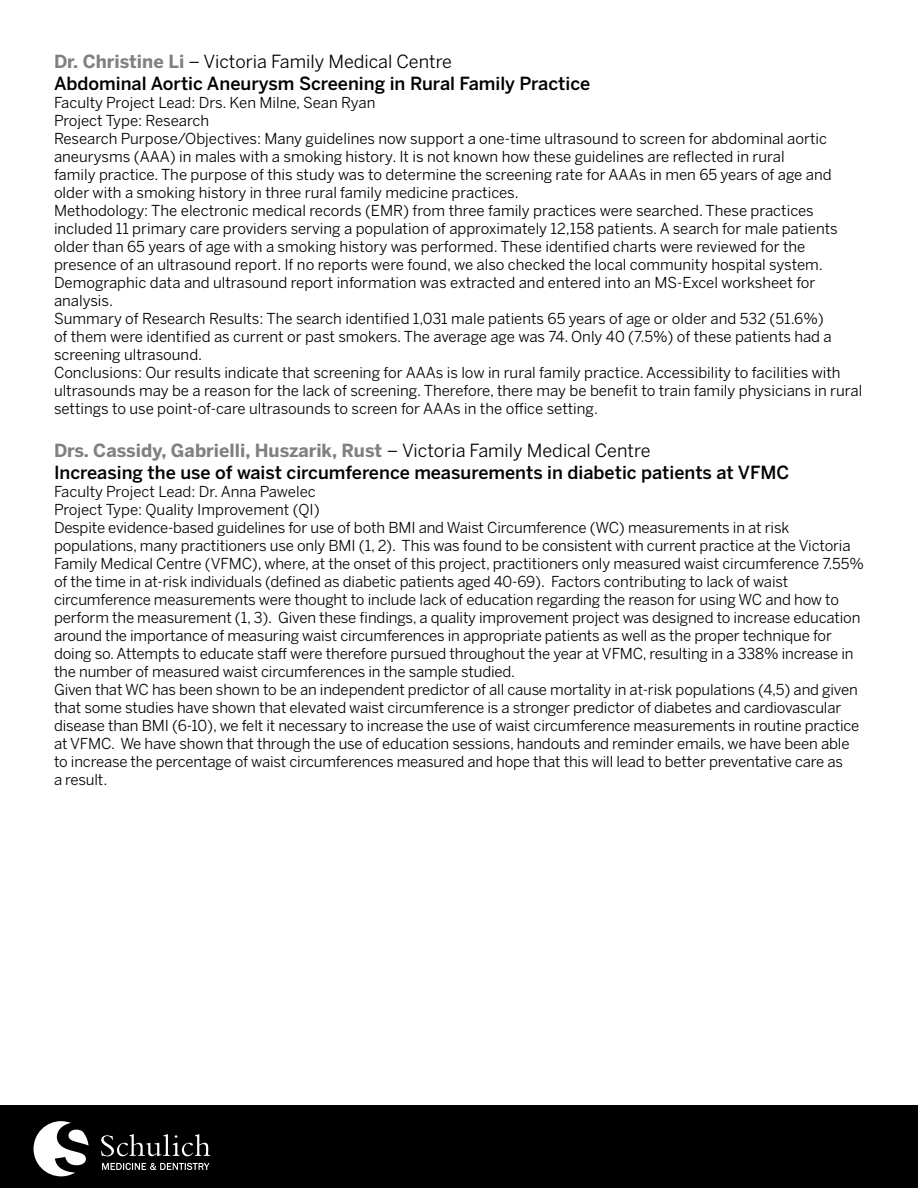
<style>
.page{position:relative;width:918px;height:1188px;background:#fff}
.page>*{position:absolute;margin:0;border:0;box-sizing:border-box;transform-origin:0 0}
.t1{font:500 18px/21.6px "Benton Sans";color:#020403}
.t2{font:500 18px/21.6px "Benton Sans";color:#000}
.t3{font:15px/18px "Benton Sans";letter-spacing:-.01em;color:#020403}
.t4{font:15px/18px "Benton Sans";color:#000}
.s1{font-weight:700;color:#807f83}
.s2{font-weight:400}
.s3{color:#000101}
</style>
<div class="page">
<div style="left:0;top:1105px;width:918px;height:83px;background:#000"></div>
<svg style="left:34px;top:1121px;width:55px;height:55px"></svg>
<svg style="left:101px;top:1134px;width:110px;height:22px"></svg>
<svg style="left:102px;top:1163px;width:108px;height:7px"></svg>
<p class="t2" style="left:54px;top:51px;width:538px"><span class="s1">Dr. Christine Li</span> <span class="s2">– Victoria Family Medical Centre<br></span>Abdominal Aortic Aneurysm Screening in Rural Family Practice</p>
<p class="t4" style="left:54px;top:93px;width:810px">Faculty Project Lead: Drs. Ken Milne, Sean Ryan<br>Project Type: Research<br>Research Purpose/Objectives: Many guidelines now support a one-time ultrasound to screen for abdominal aortic aneurysms (AAA) in males with a smoking history. It is not known how these guidelines are reflected in rural<br>family practice. The purpose of this study was to determine the screening rate for AAAs in men 65 years of age and older with a smoking history in three rural family medicine practices.<br>Methodology: The electronic medical records (EMR) from three family practices were searched. These practices included 11 primary care providers serving a population of approximately 12,158 patients. A search for male patients older than 65 years of age with a smoking history was performed. These identified charts were reviewed for the presence of an ultrasound report. If no reports were found, we also checked the local community hospital system.<br>Demographic data and ultrasound report information was extracted and entered into an MS-Excel worksheet for analysis.<br>Summary of Research Results: The search identified 1,031 male patients 65 years of age or older and 532 (51.6%)<br>of them were identified as current or past smokers. The average age was 74. Only 40 (7.5%) of these patients had a screening ultrasound.<br>Conclusions: Our results indicate that screening for AAAs is low in rural family practice. Accessibility to facilities with ultrasounds may be a reason for the lack of screening. Therefore, there may be benefit to train family physicians in rural settings to use point-of-care ultrasounds to screen for AAAs in the office setting.</p>
<p class="t1" style="left:54px;top:439px;width:737px"><span class="s1">Drs. Cassidy, Gabrielli, Huszarik, Rust</span> <span class="s2">– Victoria Family Medical Centre<br></span>Increasing the use of waist circumference measurements in diabetic patients at VFMC</p>
<p class="t3" style="left:54px;top:482px;width:812px">Faculty Project Lead: Dr. Anna Pawelec<br>Project Type: <span class="s3">Quality Improvement (QI)<br></span>Despite evidence-based guidelines for use of both BMI and Waist Circumference (WC) measurements in at risk populations, many practitioners use only BMI (1, 2). This was found to be consistent with current practice at the Victoria Family Medical Centre (VFMC), where, at the onset of this project, practitioners only measured waist circumference 7.55% of the time in at-risk individuals (defined as diabetic patients aged 40-69). Factors contributing to lack of waist circumference measurements were thought to include lack of education regarding the reason for using WC and how to perform the measurement (1, 3). Given these findings, a quality improvement project was designed to increase education around the importance of measuring waist circumferences in appropriate patients as well as the proper technique for doing so. Attempts to educate staff were therefore pursued throughout the year at VFMC, resulting in a 338% increase in the number of measured waist circumferences in the sample studied.<br>Given that WC has been shown to be an independent predictor of all cause mortality in at-risk populations (4,5) and given that some studies have shown that elevated waist circumference is a stronger predictor of diabetes and cardiovascular disease than BMI (6-10), we felt it necessary to increase the use of waist circumference measurements in routine practice at VFMC. We have shown that through the use of education sessions, handouts and reminder emails, we have been able to increase the percentage of waist circumferences measured and hope that this will lead to better preventative care as<br>a result.</p>
</div>
